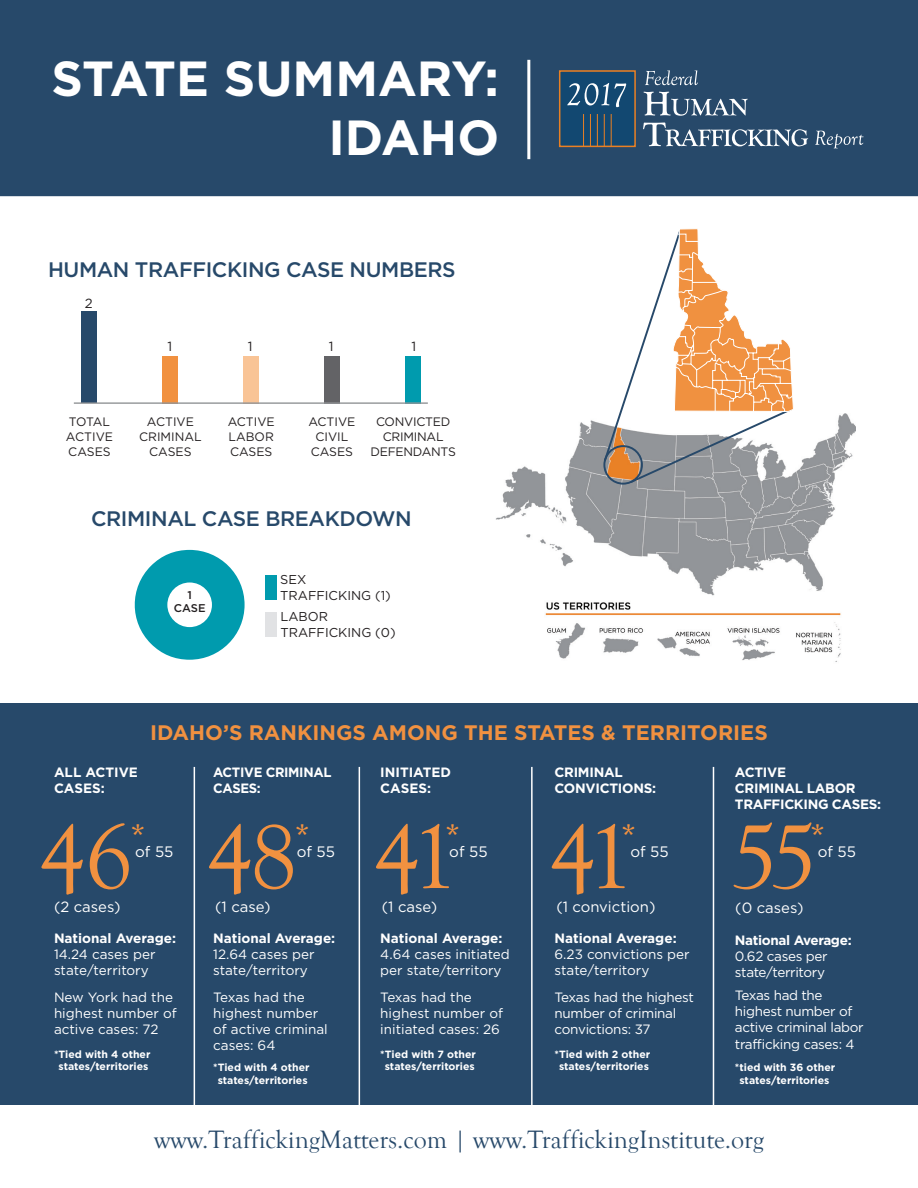
<style>
.page{position:relative;width:918px;height:1188px;background:#fff}
.page>*{position:absolute;margin:0;border:0;box-sizing:border-box;transform-origin:0 0}
.t1{font:93.9px "Goudy Old Style T";letter-spacing:-.08em;color:#f19140}
.t2{font:700 49.2px/59.1px "Gotham";color:#fff;text-align:right}
.t3{font:39.9px "Goudy Old Style T";color:#f19140}
.t4{font:25.8px "Goudy Old Style T";color:#27496a}
.t5{font:500 21px "Gotham";letter-spacing:-.02em;color:#27496a}
.t6{font:700 21px "Gotham";color:#f19140}
.t7{font:15.15px "Gotham";color:#fff}
.t8{font:14.85px "Gotham";color:#fff}
.t9{font:13.5px/16.2px "Gotham";color:#fff}
.t10{font:13.5px/16.2px "Gotham";letter-spacing:-.025em;color:#fff}
.t11{font:700 13.5px/16.2px "Gotham";letter-spacing:-.02em;color:#fff}
.t12{font:13.5px/16.2px "Gotham";letter-spacing:-.02em;color:#fff}
.t13{font:700 13.5px/16.2px "Gotham";color:#fff}
.t14{font:13.2px "Gotham";color:#231f20}
.t15{font:12.9px/15.5px "Gotham";color:#231f20}
.t16{font:12.3px/14.7px "Gotham";color:#231f20;text-align:center}
.t17{font:12.3px/14.7px "Gotham";letter-spacing:-.02em;color:#231f20;text-align:center}
.t18{font:500 11.25px "Gotham";color:#231f20}
.t19{font:700 10.5px/12.6px "Gotham";color:#fff;text-align:center}
.s1{font-weight:700}
</style>
<div class="page">
<svg style="left:134px;top:550px;width:111px;height:110px"></svg>
<div style="left:0;top:0;width:918px;height:196px;background:#27496a"></div>
<img style="left:496px;top:413px;width:360px;height:249px">
<div style="left:559px;top:70px;width:77px;height:77px;background:#124871;border:2px solid #ea8023"></div>
<svg style="left:567px;top:83px;width:59px;height:24px"></svg>
<hr style="left:597px;top:114px;width:1px;height:32px;background:#ea8023">
<hr style="left:590px;top:114px;width:1px;height:32px;background:#ea8023">
<hr style="left:583px;top:114px;width:1px;height:32px;background:#ea8023">
<hr style="left:604px;top:114px;width:1px;height:32px;background:#ea8023">
<hr style="left:611px;top:114px;width:1px;height:32px;background:#ea8023">
<svg style="left:644px;top:92px;width:104px;height:24px;background:#5c768e"></svg>
<svg style="left:645px;top:70px;width:53px;height:15px"></svg>
<svg style="left:815px;top:131px;width:49px;height:17px"></svg>
<hr style="left:527px;top:60px;width:3px;height:99px;background:#fff">
<div style="left:266px;top:612px;width:11px;height:25px;background:#e1e2e4"></div>
<div style="left:266px;top:575px;width:11px;height:25px;background:#009bae"></div>
<div style="left:167px;top:583px;width:45px;height:44px;background:#fff;border-radius:50%"></div>
<div style="left:406px;top:356px;width:15px;height:47px;background:#009bae"></div>
<div style="left:82px;top:312px;width:15px;height:91px;background:#27496a"></div>
<div style="left:163px;top:356px;width:15px;height:47px;background:#f19140"></div>
<div style="left:325px;top:356px;width:15px;height:47px;background:#636366"></div>
<div style="left:244px;top:356px;width:15px;height:47px;background:#f9c496"></div>
<hr style="left:74px;top:402px;width:354px;height:2px;background:#939598">
<div style="left:0;top:703px;width:918px;height:401px;background:#27496a"></div>
<hr style="left:194px;top:767px;width:1px;height:351px;background:#fff">
<hr style="left:359px;top:767px;width:1px;height:351px;background:#fff">
<hr style="left:531px;top:767px;width:2px;height:351px;background:#fff">
<hr style="left:713px;top:767px;width:1px;height:351px;background:#fff">
<svg style="left:602px;top:123px;width:206px;height:362px"></svg>
<p class="t2" style="left:51px;top:47px;width:449px">STATE SUMMARY:<br>IDAHO</p>
<p class="t5" style="left:48px;top:257px;width:409px">HUMAN TRAFFICKING CASE NUMBERS</p>
<p class="t14" style="left:85px;top:296px;width:9px">2</p>
<p class="t14" style="left:168px;top:339px;width:6px">1</p>
<p class="t14" style="left:248px;top:339px;width:6px">1</p>
<p class="t14" style="left:329px;top:339px;width:6px">1</p>
<p class="t14" style="left:411px;top:339px;width:6px">1</p>
<p class="t16" style="left:66px;top:414px;width:49px;text-align:left">TOTAL<br>ACTIVE<br>CASES</p>
<p class="t16" style="left:139px;top:414px;width:64px">ACTIVE<br>CRIMINAL<br>CASES</p>
<p class="t16" style="left:228px;top:414px;width:49px;text-align:justify">ACTIVE LABOR CASES</p>
<p class="t16" style="left:308px;top:414px;width:49px">ACTIVE<br>CIVIL<br>CASES</p>
<p class="t17" style="left:371px;top:414px;width:87px">CONVICTED<br>CRIMINAL<br>DEFENDANTS</p>
<p class="t5" style="left:91px;top:507px;width:322px">CRIMINAL CASE BREAKDOWN</p>
<p class="t15" style="left:280px;top:572px;width:28px">SEX</p>
<p class="t18" style="left:187px;top:588px;width:6px">1</p>
<p class="t15" style="left:280px;top:587px;width:112px">TRAFFICKING (1)</p>
<p class="t18" style="left:174px;top:602px;width:33px">CASE</p>
<p class="t15" style="left:280px;top:609px;width:117px">LABOR<br>TRAFFICKING (0)</p>
<p class="t6" style="left:150px;top:720px;width:619px">IDAHO’S RANKINGS AMONG THE STATES &amp; TERRITORIES</p>
<p class="t13" style="left:54px;top:763px;width:85px">ALL ACTIVE<br>CASES:</p>
<p class="t1" style="left:39px;top:806px;width:95px">46</p>
<p class="t3" style="left:130px;top:816px;width:17px">*</p>
<p class="t8" style="left:54px;top:898px;width:68px">(2 cases)</p>
<p class="t7" style="left:135px;top:843px;width:40px">of 55</p>
<p class="t11" style="left:213px;top:763px;width:120px">ACTIVE CRIMINAL<br>CASES:</p>
<p class="t1" style="left:206px;top:806px;width:93px">48</p>
<p class="t3" style="left:295px;top:816px;width:17px">*</p>
<p class="t8" style="left:215px;top:898px;width:57px">(1 case)</p>
<p class="t7" style="left:297px;top:843px;width:40px">of 55</p>
<p class="t9" style="left:54px;top:930px;width:124px"><span class="s1">National Average:<br></span>14.24 cases per state/territory</p>
<p class="t9" style="left:54px;top:989px;width:124px">New York had the highest number of active cases: 72</p>
<p class="t19" style="left:54px;top:1048px;width:98px">*Tied with 4 other states/territories</p>
<p class="t9" style="left:213px;top:930px;width:124px"><span class="s1">National Average:<br></span>12.64 cases per state/territory</p>
<p class="t9" style="left:213px;top:989px;width:116px">Texas had the highest number of active criminal cases: 64</p>
<p class="t19" style="left:213px;top:1061px;width:98px">*Tied with 4 other states/territories</p>
<p class="t13" style="left:380px;top:763px;width:72px">INITIATED<br>CASES:</p>
<p class="t1" style="left:373px;top:806px;width:85px">41</p>
<p class="t3" style="left:445px;top:816px;width:17px">*</p>
<p class="t8" style="left:382px;top:898px;width:57px">(1 case)</p>
<p class="t7" style="left:449px;top:843px;width:40px">of 55</p>
<p class="t9" style="left:380px;top:930px;width:131px"><span class="s1">National Average:<br></span>4.64 cases initiated per state/territory</p>
<p class="t9" style="left:380px;top:989px;width:124px">Texas had the highest number of initiated cases: 26</p>
<p class="t19" style="left:380px;top:1048px;width:97px">*Tied with 7 other states/territories</p>
<p class="t11" style="left:555px;top:763px;width:103px">CRIMINAL<br>CONVICTIONS:</p>
<p class="t1" style="left:549px;top:806px;width:85px">41</p>
<p class="t3" style="left:621px;top:816px;width:17px">*</p>
<p class="t8" style="left:556px;top:898px;width:101px">(1 conviction)</p>
<p class="t7" style="left:630px;top:843px;width:40px">of 55</p>
<p class="t9" style="left:555px;top:930px;width:137px"><span class="s1">National Average:<br></span>6.23 convictions per state/territory</p>
<p class="t12" style="left:555px;top:989px;width:141px">Texas had the highest number of criminal convictions: 37</p>
<p class="t19" style="left:555px;top:1048px;width:97px">*Tied with 2 other states/territories</p>
<p class="t11" style="left:735px;top:763px;width:148px">ACTIVE<br>CRIMINAL LABOR<br>TRAFFICKING CASES:</p>
<p class="t1" style="left:731px;top:806px;width:88px">55</p>
<p class="t3" style="left:810px;top:816px;width:17px">*</p>
<p class="t8" style="left:735px;top:900px;width:70px">(0 cases)</p>
<p class="t7" style="left:818px;top:843px;width:40px">of 55</p>
<p class="t10" style="left:735px;top:931px;width:118px"><span class="s1">National Average:<br></span>0.62 cases per state/territory</p>
<p class="t10" style="left:735px;top:987px;width:130px">Texas had the highest number of active criminal labor trafficking cases: 4</p>
<p class="t19" style="left:735px;top:1061px;width:102px">*tied with 36 other states/territories</p>
<p class="t4" style="left:154px;top:1126px;width:611px">www.TraffickingMatters.com | www.TraffickingInstitute.org</p>
</div>
